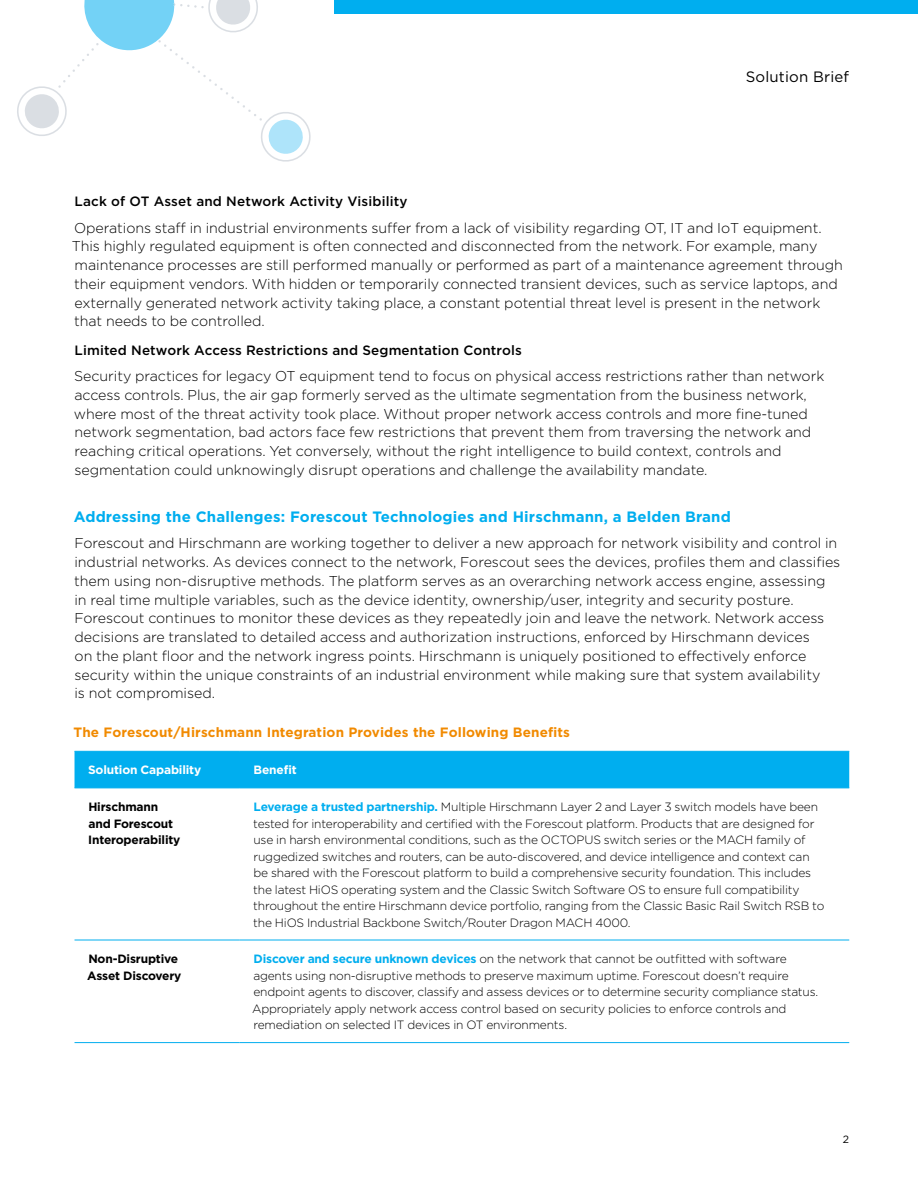
<style>
.page{position:relative;width:918px;height:1188px;background:#fff}
.page>*{position:absolute;margin:0;border:0;box-sizing:border-box;transform-origin:0 0}
.t1{font:700 15px "Gotham";letter-spacing:.01em;color:#00aeef}
.t2{font:15px "Gotham";letter-spacing:.01em;color:#000}
.t3{font:300 14.25px/18.8px "Gotham";letter-spacing:-.005em;color:#000}
.t4{font:500 13.5px "Gotham";letter-spacing:.01em;color:#000}
.t5{font:700 13.5px "Gotham";letter-spacing:.01em;color:#f18a00}
.t6{font:300 12px/16.5px "Gotham";letter-spacing:-.015em;color:#000}
.t7{font:700 12px/16.5px "Gotham";letter-spacing:-.015em;color:#000}
.t8{font:700 12px "Gotham";letter-spacing:-.015em;color:#fff}
.t9{font:10.5px "Gotham";color:#000}
.s1{font-weight:700;color:#00aeef}
</style>
<div class="page">
<svg style="left:17px;top:0;width:294px;height:162px"></svg>
<div style="left:335px;top:0;width:583px;height:14px;background:#00aeef"></div>
<div style="left:75px;top:752px;width:774px;height:36px;background:#00aeef"></div>
<hr style="left:75px;top:940px;width:165px;height:1px;background:#00aeef">
<hr style="left:240px;top:940px;width:609px;height:1px;background:#00aeef">
<hr style="left:75px;top:1042px;width:165px;height:1px;background:#00aeef">
<hr style="left:240px;top:1042px;width:609px;height:1px;background:#00aeef">
<hr style="left:75px;top:751px;width:165px;height:1px;background:#00aeef">
<hr style="left:240px;top:751px;width:609px;height:1px;background:#00aeef">
<hr style="left:75px;top:788px;width:165px;height:1px;background:#00aeef">
<hr style="left:240px;top:788px;width:609px;height:1px;background:#00aeef">
<p class="t2" style="left:746px;top:67px;width:105px">Solution Brief</p>
<p class="t4" style="left:75px;top:193px;width:334px">Lack of OT Asset and Network Activity Visibility</p>
<p class="t3" style="left:72px;top:218px;width:773px">Operations staff in industrial environments suffer from a lack of visibility regarding OT, IT and IoT equipment.<br>This highly regulated equipment is often connected and disconnected from the network. For example, many maintenance processes are still performed manually or performed as part of a maintenance agreement through their equipment vendors. With hidden or temporarily connected transient devices, such as service laptops, and externally generated network activity taking place, a constant potential threat level is present in the network that needs to be controlled.</p>
<p class="t4" style="left:75px;top:341px;width:449px">Limited Network Access Restrictions and Segmentation Controls</p>
<p class="t3" style="left:74px;top:366px;width:752px">Security practices for legacy OT equipment tend to focus on physical access restrictions rather than network access controls. Plus, the air gap formerly served as the ultimate segmentation from the business network, where most of the threat activity took place. Without proper network access controls and more fine-tuned network segmentation, bad actors face few restrictions that prevent them from traversing the network and reaching critical operations. Yet conversely, without the right intelligence to build context, controls and segmentation could unknowingly disrupt operations and challenge the availability mandate.</p>
<p class="t1" style="left:74px;top:507px;width:659px">Addressing the Challenges: Forescout Technologies and Hirschmann, a Belden Brand</p>
<p class="t3" style="left:74px;top:534px;width:768px">Forescout and Hirschmann are working together to deliver a new approach for network visibility and control in industrial networks. As devices connect to the network, Forescout sees the devices, profiles them and classifies them using non-disruptive methods. The platform serves as an overarching network access engine, assessing in real time multiple variables, such as the device identity, ownership/user, integrity and security posture.<br>Forescout continues to monitor these devices as they repeatedly join and leave the network. Network access decisions are translated to detailed access and authorization instructions, enforced by Hirschmann devices<br>on the plant floor and the network ingress points. Hirschmann is uniquely positioned to effectively enforce security within the unique constraints of an industrial environment while making sure that system availability<br>is not compromised.</p>
<p class="t5" style="left:74px;top:724px;width:498px">The Forescout/Hirschmann Integration Provides the Following Benefits</p>
<p class="t8" style="left:88px;top:762px;width:115px">Solution Capability</p>
<p class="t8" style="left:254px;top:762px;width:45px">Benefit</p>
<p class="t7" style="left:88px;top:798px;width:94px">Hirschmann and Forescout<br>Interoperability</p>
<p class="t6" style="left:253px;top:798px;width:573px"><span class="s1">Leverage a trusted partnership.</span> Multiple Hirschmann Layer 2 and Layer 3 switch models have been tested for interoperability and certified with the Forescout platform. Products that are designed for use in harsh environmental conditions, such as the OCTOPUS switch series or the MACH family of ruggedized switches and routers, can be auto-discovered, and device intelligence and context can be shared with the Forescout platform to build a comprehensive security foundation. This includes the latest HiOS operating system and the Classic Switch Software OS to ensure full compatibility throughout the entire Hirschmann device portfolio, ranging from the Classic Basic Rail Switch RSB to the HiOS Industrial Backbone Switch/Router Dragon MACH 4000.</p>
<p class="t7" style="left:87px;top:951px;width:96px">Non-Disruptive<br>Asset Discovery</p>
<p class="t6" style="left:252px;top:950px;width:568px"><span class="s1">Discover and secure unknown devices</span> on the network that cannot be outfitted with software agents using non-disruptive methods to preserve maximum uptime. Forescout doesn’t require endpoint agents to discover, classify and assess devices or to determine security compliance status.<br>Appropriately apply network access control based on security policies to enforce controls and remediation on selected IT devices in OT environments.</p>
<p class="t9" style="left:843px;top:1132px;width:8px">2</p>
</div>
